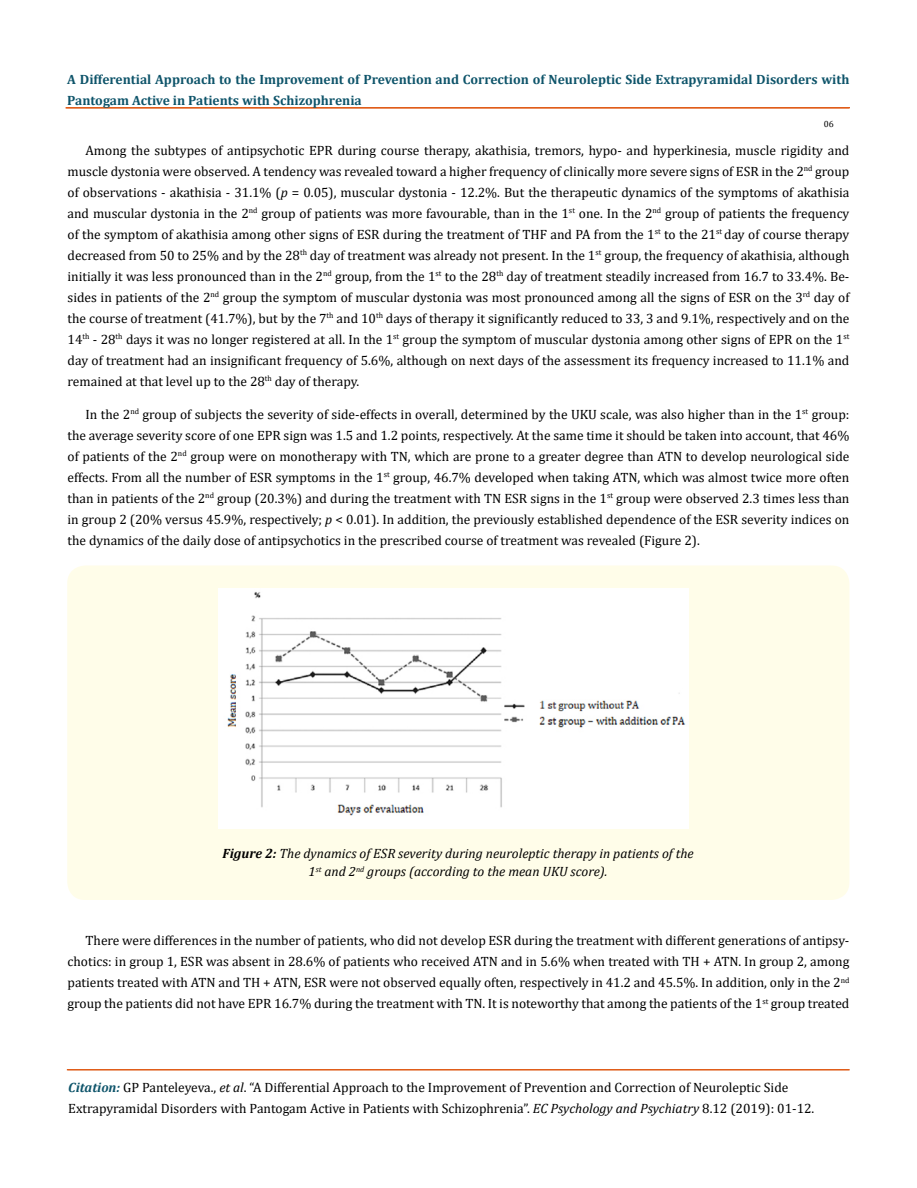
<style>
.page{position:relative;width:917px;height:1188px;background:#fff}
.page>*{position:absolute;margin:0;border:0;box-sizing:border-box;transform-origin:0 0}
.t1{font:13.5px/21px "Cambria";color:#000;text-align:justify}
.t2{font:700 13.5px/21px "Cambria";color:#0e546a}
.t3{font:italic 13.5px/18px "Cambria";color:#000;text-align:center}
.t4{font:9px "Cambria";color:#000}
.s1{font-style:italic}
.s2{font-weight:700}
.s3{font-weight:700;font-style:italic;color:#0e546a}
</style>
<div class="page">
<hr style="left:66px;top:108px;width:783px;height:1px;background:#e05d1a">
<div style="left:66px;top:107px;width:783px;height:1px;border:1px solid #e05d1a"></div>
<div style="left:67px;top:566px;width:782px;height:334px;background:#fffde9;border-radius:18px"></div>
<img style="left:219px;top:589px;width:469px;height:239px">
<p class="t2" style="left:67px;top:68px;width:783px">A Differential Approach to the Improvement of Prevention and Correction of Neuroleptic Side Extrapyramidal Disorders with<br>Pantogam Active in Patients with Schizophrenia</p>
<p class="t4" style="left:824px;top:119px;width:11px">06</p>
<p class="t1" style="left:67px;top:140px;width:783px;text-indent:18px">Among the subtypes of antipsychotic EPR during course therapy, akathisia, tremors, hypo- and hyperkinesia, muscle rigidity and muscle dystonia were observed. A tendency was revealed toward a higher frequency of clinically more severe signs of ESR in the 2<sup>nd</sup> group of observations - akathisia - 31.1% (<span class="s1">p</span> = 0.05), muscular dystonia - 12.2%. But the therapeutic dynamics of the symptoms of akathisia and muscular dystonia in the 2<sup>nd</sup> group of patients was more favourable, than in the 1<sup>st</sup> one. In the 2<sup>nd</sup> group of patients the frequency of the symptom of akathisia among other signs of ESR during the treatment of THF and PA from the 1<sup>st</sup> to the 21<sup>st</sup> day of course therapy decreased from 50 to 25% and by the 28<sup>th</sup> day of treatment was already not present. In the 1<sup>st</sup> group, the frequency of akathisia, although initially it was less pronounced than in the 2<sup>nd</sup> group, from the 1<sup>st</sup> to the 28<sup>th</sup> day of treatment steadily increased from 16.7 to 33.4%. Be&shy;sides in patients of the 2<sup>nd</sup> group the symptom of muscular dystonia was most pronounced among all the signs of ESR on the 3<sup>rd</sup> day of the course of treatment (41.7%), but by the 7<sup>th</sup> and 10<sup>th</sup> days of therapy it significantly reduced to 33, 3 and 9.1%, respectively and on the 14<sup>th</sup> - 28<sup>th</sup> days it was no longer registered at all. In the 1<sup>st</sup> group the symptom of muscular dystonia among other signs of EPR on the 1<sup>st </sup>day of treatment had an insignificant frequency of 5.6%, although on next days of the assessment its frequency increased to 11.1% and remained at that level up to the 28<sup>th</sup> day of therapy.</p>
<p class="t1" style="left:67px;top:404px;width:783px;text-indent:18px">In the 2<sup>nd</sup> group of subjects the severity of side-effects in overall, determined by the UKU scale, was also higher than in the 1<sup>st</sup> group: the average severity score of one EPR sign was 1.5 and 1.2 points, respectively. At the same time it should be taken into account, that 46% of patients of the 2<sup>nd</sup> group were on monotherapy with TN, which are prone to a greater degree than ATN to develop neurological side effects. From all the number of ESR symptoms in the 1<sup>st</sup> group, 46.7% developed when taking ATN, which was almost twice more often than in patients of the 2<sup>nd</sup> group (20.3%) and during the treatment with TN ESR signs in the 1<sup>st</sup> group were observed 2.3 times less than in group 2 (20% versus 45.9%, respectively; <span class="s1">p</span> &lt; 0.01). In addition, the previously established dependence of the ESR severity indices on the dynamics of the daily dose of antipsychotics in the prescribed course of treatment was revealed (Figure 2).</p>
<p class="t3" style="left:222px;top:844px;width:472px"><span class="s2">Figure 2:</span> The dynamics of ESR severity during neuroleptic therapy in patients of the<br>1<sup>st</sup> and 2<sup>nd</sup> groups (according to the mean UKU score).</p>
<p class="t1" style="left:67px;top:930px;width:783px;text-indent:18px">There were differences in the number of patients, who did not develop ESR during the treatment with different generations of antipsy&shy;chotics: in group 1, ESR was absent in 28.6% of patients who received ATN and in 5.6% when treated with TH + ATN. In group 2, among patients treated with ATN and TH + ATN, ESR were not observed equally often, respectively in 41.2 and 45.5%. In addition, only in the 2<sup>nd </sup>group the patients did not have EPR 16.7% during the treatment with TN. It is noteworthy that among the patients of the 1<sup>st</sup> group treated</p>
<p class="t1" style="left:68px;top:1077px;width:747px"><span class="s3">Citation:</span> GP Panteleyeva., <span class="s1">et al</span>. “A Differential Approach to the Improvement of Prevention and Correction of Neuroleptic Side<br>Extrapyramidal Disorders with Pantogam Active in Patients with Schizophrenia”. <span class="s1">EC Psychology and Psychiatry</span> 8.12 (2019): 01-12.</p>
</div>
